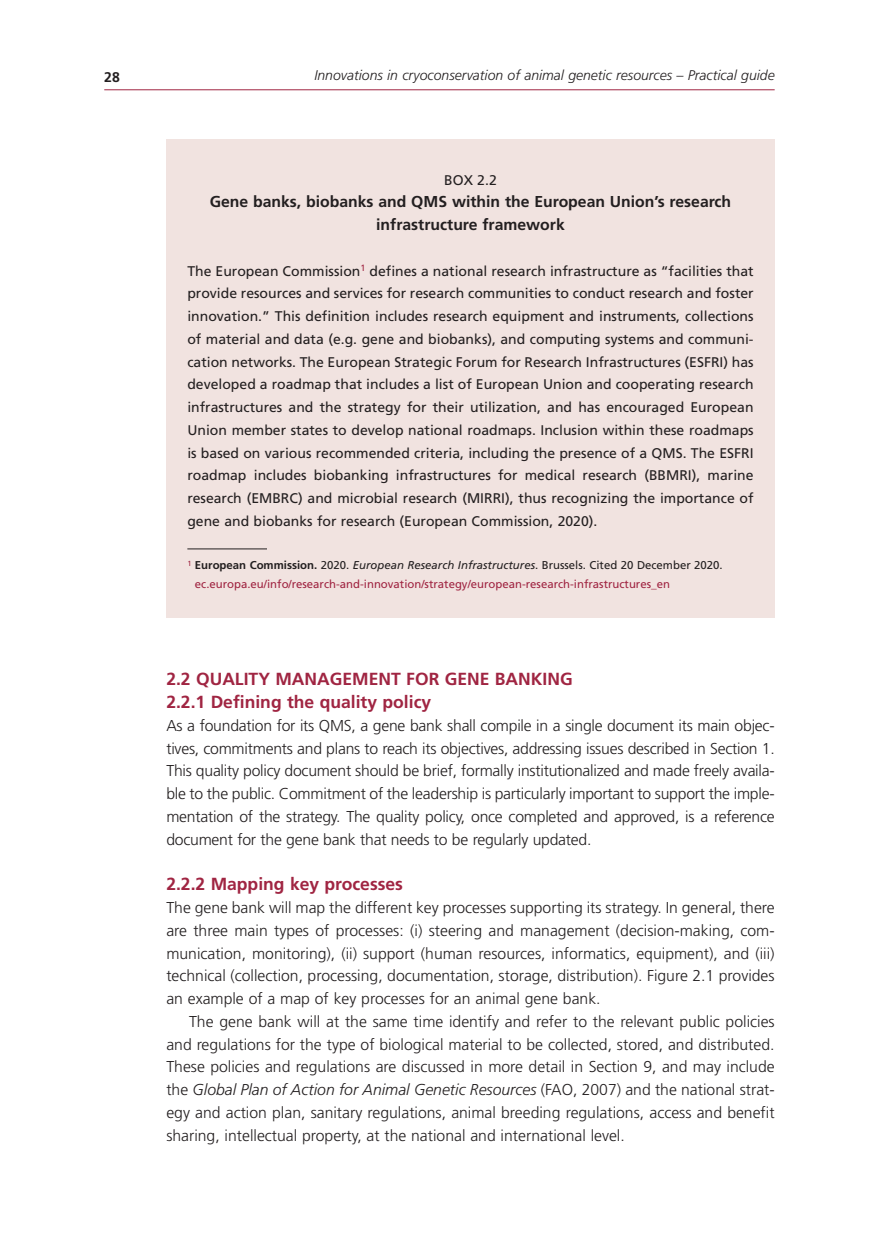
<style>
.page{position:relative;width:874px;height:1241px;background:#fff}
.page>*{position:absolute;margin:0;border:0;box-sizing:border-box;transform-origin:0 0}
.t1{font:700 17.5px/22.8px "Frutiger LT Std";color:#a02542}
.t2{font:300 15.75px/22.8px "Frutiger LT Std";color:#231f20;text-align:justify}
.t3{font:700 15.75px/22.8px "Frutiger LT Std";color:#231f20;text-align:center}
.t4{font:14px/22.8px "Frutiger LT Std";color:#231f20;text-align:justify}
.t5{font:italic 300 14px "Frutiger LT Std";color:#231f20}
.t6{font:700 14px "Frutiger LT Std";color:#231f20}
.t7{font:11.38px/18.4px "Frutiger LT Std";color:#a02542}
.s1{font-weight:700;color:#231f20}
.s2{color:#231f20}
.s3{font-style:italic;color:#231f20}
.s4{font-style:italic}
</style>
<div class="page">
<hr style="left:104px;top:89px;width:670px;height:1px;background:#a02542">
<div style="left:166px;top:139px;width:608px;height:478px;background:#f1e3e0"></div>
<hr style="left:187px;top:548px;width:80px;height:1px;background:#231f20">
<p class="t6" style="left:104px;top:69px;width:17px">28</p>
<p class="t5" style="left:314px;top:67px;width:461px">Innovations in cryoconservation of animal genetic resources – Practical guide</p>
<p class="t4" style="left:444px;top:168px;width:54px">BOX 2.2</p>
<p class="t3" style="left:210px;top:190px;width:522px">Gene banks, biobanks and QMS within the European Union’s research infrastructure framework</p>
<p class="t4" style="left:187px;top:259px;width:567px">The European Commission<sup>1</sup> defines a national research infrastructure as “facilities that provide resources and services for research communities to conduct research and foster innovation.” This definition includes research equipment and instruments, collections of material and data (e.g. gene and biobanks), and computing systems and communi&shy;cation networks. The European Strategic Forum for Research Infrastructures (ESFRI) has developed a roadmap that includes a list of European Union and cooperating research infrastructures and the strategy for their utilization, and has encouraged European Union member states to develop national roadmaps. Inclusion within these roadmaps is based on various recommended criteria, including the presence of a QMS. The ESFRI roadmap includes biobanking infrastructures for medical research (BBMRI), marine research (EMBRC) and microbial research (MIRRI), thus recognizing the importance of gene and biobanks for research (European Commission, 2020).</p>
<p class="t7" style="left:195px;top:556px;width:529px;text-indent:-8px"><sup>1</sup> <span class="s1">European Commission.</span> <span class="s2">2020.</span> <span class="s3">European Research Infrastructures</span><span class="s2">. Brussels. Cited 20 December 2020. </span>ec.europa.eu/info/research-and-innovation/strategy/european-research-infrastructures_en</p>
<p class="t1" style="left:166px;top:668px;width:407px">2.2 QUALITY MANAGEMENT FOR GENE BANKING<br>2.2.1 Defining the quality policy</p>
<p class="t2" style="left:166px;top:714px;width:609px">As a foundation for its QMS, a gene bank shall compile in a single document its main objec&shy;tives, commitments and plans to reach its objectives, addressing issues described in Section 1.<br>This quality policy document should be brief, formally institutionalized and made freely availa&shy;ble to the public. Commitment of the leadership is particularly important to support the imple&shy;mentation of the strategy. The quality policy, once completed and approved, is a reference document for the gene bank that needs to be regularly updated.</p>
<p class="t1" style="left:166px;top:872px;width:238px">2.2.2 Mapping key processes</p>
<p class="t2" style="left:166px;top:896px;width:609px">The gene bank will map the different key processes supporting its strategy. In general, there are three main types of processes: (i) steering and management (decision-making, com&shy;munication, monitoring), (ii) support (human resources, informatics, equipment), and (iii) technical (collection, processing, documentation, storage, distribution). Figure 2.1 provides an example of a map of key processes for an animal gene bank.</p>
<p class="t2" style="left:166px;top:1010px;width:609px;text-indent:23px">The gene bank will at the same time identify and refer to the relevant public policies and regulations for the type of biological material to be collected, stored, and distributed.<br>These policies and regulations are discussed in more detail in Section 9, and may include the <span class="s4">Global Plan of Action for Animal Genetic Resources</span> (FAO, 2007) and the national strat&shy;egy and action plan, sanitary regulations, animal breeding regulations, access and benefit sharing, intellectual property, at the national and international level.</p>
</div>
